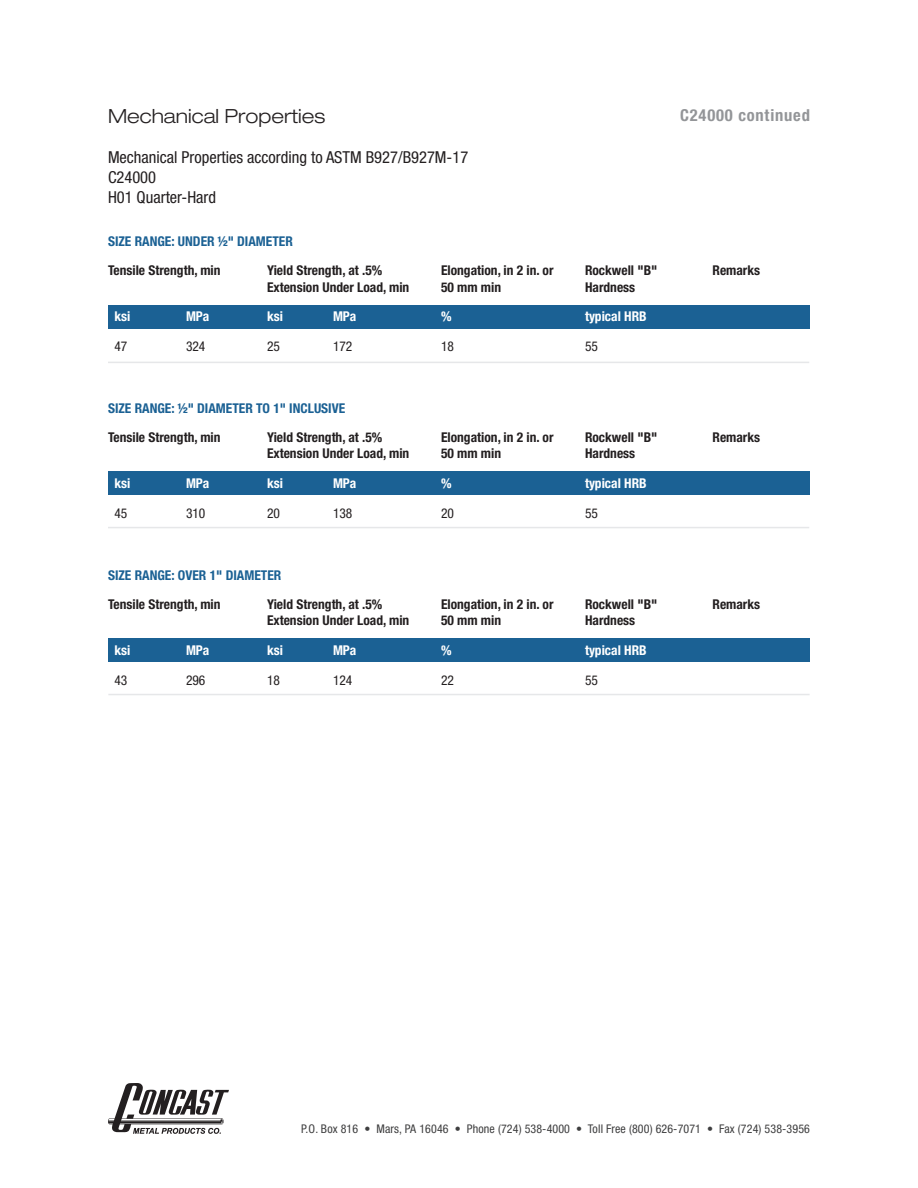
<style>
.page{position:relative;width:918px;height:1188px;background:#fff}
.page>*{position:absolute;margin:0;border:0;box-sizing:border-box;transform-origin:0 0}
.t1{font:300 expanded 19.5px "Helvetica Neue";color:#231f20}
.t2{font:condensed 16.5px/19.8px "Helvetica Neue";color:#231f20}
.t3{font:700 condensed 16.5px "Helvetica Neue";letter-spacing:.05em;color:#939598}
.t4{font:700 condensed 13.5px "Helvetica Neue";color:#231f20}
.t5{font:700 condensed 13.5px/29.7px "Helvetica Neue";color:#1b6194}
.t6{font:700 condensed 13.5px "Helvetica Neue";color:#fff}
.t7{font:condensed 13.5px "Helvetica Neue";color:#231f20}
.t8{font:condensed 12px "Helvetica Neue";letter-spacing:.01em;color:#3e3e3f}
.s1{color:#231f20}
</style>
<div class="page">
<svg style="left:108px;top:1083px;width:121px;height:51px"></svg>
<div style="left:108px;top:638px;width:702px;height:24px;background:#1b6194"></div>
<hr style="left:108px;top:694px;width:702px;height:1px;background:#e6e7e9">
<div style="left:108px;top:472px;width:701px;height:23px;background:#1b6194"></div>
<div style="left:108px;top:305px;width:701px;height:23px;background:#1b6194"></div>
<hr style="left:108px;top:362px;width:701px;height:1px;background:#e6e7e9">
<hr style="left:108px;top:527px;width:701px;height:1px;background:#e6e7e9">
<p class="t3" style="left:680px;top:105px;width:131px">C24000 continued</p>
<p class="t1" style="left:108px;top:105px;width:219px">Mechanical Properties</p>
<p class="t2" style="left:108px;top:147px;width:362px">Mechanical Properties according to ASTM B927/B927M-17<br>C24000<br>H01 Quarter-Hard</p>
<p class="t5" style="left:108px;top:226px;width:186px">SIZE RANGE: UNDER ½" DIAMETER<br><span class="s1">Tensile Strength, min</span></p>
<p class="t4" style="left:267px;top:262px;width:117px">Yield Strength, at .5%</p>
<p class="t4" style="left:441px;top:262px;width:114px">Elongation, in 2 in. or</p>
<p class="t4" style="left:585px;top:262px;width:74px">Rockwell "B"</p>
<p class="t4" style="left:713px;top:262px;width:49px">Remarks</p>
<p class="t4" style="left:267px;top:279px;width:144px">Extension Under Load, min</p>
<p class="t4" style="left:441px;top:279px;width:62px">50 mm min</p>
<p class="t4" style="left:585px;top:279px;width:52px">Hardness</p>
<p class="t6" style="left:114px;top:308px;width:17px">ksi</p>
<p class="t6" style="left:186px;top:308px;width:25px">MPa</p>
<p class="t6" style="left:267px;top:308px;width:17px">ksi</p>
<p class="t6" style="left:333px;top:308px;width:25px">MPa</p>
<p class="t6" style="left:441px;top:308px;width:12px">%</p>
<p class="t6" style="left:585px;top:308px;width:63px">typical HRB</p>
<p class="t7" style="left:114px;top:338px;width:14px">47</p>
<p class="t7" style="left:186px;top:338px;width:21px">324</p>
<p class="t7" style="left:267px;top:338px;width:14px">25</p>
<p class="t7" style="left:333px;top:338px;width:21px">172</p>
<p class="t7" style="left:441px;top:338px;width:14px">18</p>
<p class="t7" style="left:585px;top:338px;width:14px">55</p>
<p class="t5" style="left:108px;top:393px;width:239px">SIZE RANGE: ½" DIAMETER TO 1" INCLUSIVE</p>
<p class="t4" style="left:108px;top:429px;width:114px">Tensile Strength, min</p>
<p class="t4" style="left:267px;top:429px;width:117px">Yield Strength, at .5%</p>
<p class="t4" style="left:441px;top:429px;width:114px">Elongation, in 2 in. or</p>
<p class="t4" style="left:585px;top:429px;width:74px">Rockwell "B"</p>
<p class="t4" style="left:713px;top:429px;width:49px">Remarks</p>
<p class="t4" style="left:267px;top:445px;width:144px">Extension Under Load, min</p>
<p class="t4" style="left:441px;top:445px;width:62px">50 mm min</p>
<p class="t4" style="left:585px;top:445px;width:52px">Hardness</p>
<p class="t6" style="left:114px;top:475px;width:17px">ksi</p>
<p class="t6" style="left:186px;top:475px;width:25px">MPa</p>
<p class="t6" style="left:267px;top:475px;width:17px">ksi</p>
<p class="t6" style="left:333px;top:475px;width:25px">MPa</p>
<p class="t6" style="left:441px;top:475px;width:12px">%</p>
<p class="t6" style="left:585px;top:475px;width:63px">typical HRB</p>
<p class="t7" style="left:114px;top:505px;width:14px">45</p>
<p class="t7" style="left:186px;top:505px;width:21px">310</p>
<p class="t7" style="left:267px;top:505px;width:14px">20</p>
<p class="t7" style="left:333px;top:505px;width:21px">138</p>
<p class="t7" style="left:441px;top:505px;width:14px">20</p>
<p class="t7" style="left:585px;top:505px;width:14px">55</p>
<p class="t5" style="left:108px;top:560px;width:175px">SIZE RANGE: OVER 1" DIAMETER<br><span class="s1">Tensile Strength, min</span></p>
<p class="t4" style="left:267px;top:596px;width:117px">Yield Strength, at .5%</p>
<p class="t4" style="left:441px;top:596px;width:114px">Elongation, in 2 in. or</p>
<p class="t4" style="left:585px;top:596px;width:74px">Rockwell "B"</p>
<p class="t4" style="left:713px;top:596px;width:49px">Remarks</p>
<p class="t4" style="left:267px;top:612px;width:144px">Extension Under Load, min</p>
<p class="t4" style="left:441px;top:612px;width:62px">50 mm min</p>
<p class="t4" style="left:585px;top:612px;width:52px">Hardness</p>
<p class="t6" style="left:114px;top:642px;width:17px">ksi</p>
<p class="t6" style="left:186px;top:642px;width:25px">MPa</p>
<p class="t6" style="left:267px;top:642px;width:17px">ksi</p>
<p class="t6" style="left:333px;top:642px;width:25px">MPa</p>
<p class="t6" style="left:441px;top:642px;width:12px">%</p>
<p class="t6" style="left:585px;top:642px;width:63px">typical HRB</p>
<p class="t7" style="left:114px;top:672px;width:14px">43</p>
<p class="t7" style="left:186px;top:672px;width:21px">296</p>
<p class="t7" style="left:267px;top:672px;width:14px">18</p>
<p class="t7" style="left:333px;top:672px;width:21px">124</p>
<p class="t7" style="left:441px;top:672px;width:14px">22</p>
<p class="t7" style="left:585px;top:672px;width:14px">55</p>
<p class="t8" style="left:301px;top:1122px;width:510px">P.O. Box 816 • Mars, PA 16046 • Phone (724) 538-4000 • Toll Free (800) 626-7071 • Fax (724) 538-3956</p>
</div>
